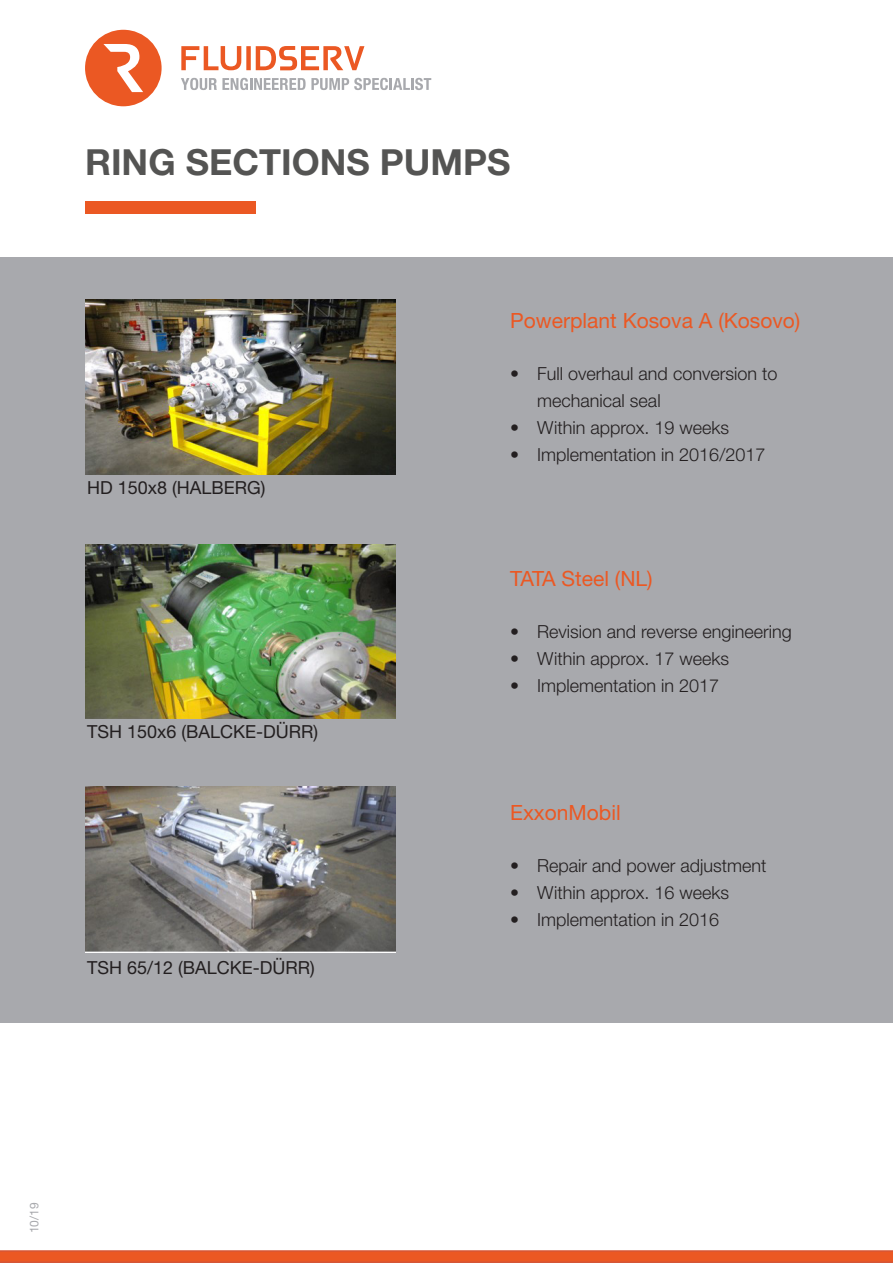
<style>
.page{position:relative;width:893px;height:1263px;background:#fff}
.page>*{position:absolute;margin:0;border:0;box-sizing:border-box;transform-origin:0 0}
.t1{font:700 36px "Helvetica Neue LT Pro";color:#545453}
.t2{font:21px "Helvetica Neue LT Pro";color:#eb5823}
.t3{font:300 18px/27px "Helvetica Neue LT Pro";color:#231f20}
.t4{font:18px "Helvetica Neue LT Pro";color:#231f20}
.t5{font:12px "Helvetica Neue LT Pro";color:#a8a9ad}
</style>
<div class="page">
<div style="left:0;top:257px;width:893px;height:766px;background:#a8a9ad"></div>
<svg style="left:0;top:1250px;width:893px;height:13px"></svg>
<div style="left:85px;top:202px;width:170px;height:12px;background:#eb5823"></div>
<div style="left:85px;top:30px;width:77px;height:76px;background:#eb5823;border-radius:50%"></div>
<svg style="left:103px;top:44px;width:40px;height:48px"></svg>
<svg style="left:181px;top:78px;width:250px;height:12px"></svg>
<div style="left:246px;top:46px;width:5px;height:24px;background:#eb5823"></div>
<svg style="left:181px;top:46px;width:60px;height:24px"></svg>
<svg style="left:256px;top:46px;width:108px;height:24px"></svg>
<img style="left:85px;top:300px;width:310px;height:174px">
<img style="left:85px;top:544px;width:310px;height:175px">
<img style="left:85px;top:787px;width:310px;height:165px">
<h1 class="t1" style="left:85px;top:139px;width:427px">RING SECTIONS PUMPS</h1>
<p class="t4" style="left:87px;top:476px;width:180px">HD 150x8 (HALBERG)</p>
<p class="t4" style="left:87px;top:720px;width:233px">TSH 150x6 (BALCKE-DÜRR)</p>
<p class="t4" style="left:87px;top:956px;width:229px">TSH 65/12 (BALCKE-DÜRR)</p>
<p class="t2" style="left:510px;top:307px;width:292px">Powerplant Kosova A (Kosovo)</p>
<p class="t3" style="left:537px;top:360px;width:242px;text-indent:-27px">• Full overhaul and conversion to mechanical seal</p>
<p class="t3" style="left:510px;top:414px;width:220px">• Within approx. 19 weeks</p>
<p class="t3" style="left:510px;top:441px;width:257px">• Implementation in 2016/2017</p>
<p class="t2" style="left:510px;top:565px;width:144px">TATA Steel (NL)</p>
<p class="t3" style="left:510px;top:618px;width:283px">• Revision and reverse engineering</p>
<p class="t3" style="left:510px;top:645px;width:220px">• Within approx. 17 weeks</p>
<p class="t3" style="left:510px;top:672px;width:211px">• Implementation in 2017</p>
<p class="t2" style="left:510px;top:799px;width:112px">ExxonMobil</p>
<p class="t3" style="left:510px;top:852px;width:258px">• Repair and power adjustment</p>
<p class="t3" style="left:510px;top:879px;width:220px">• Within approx. 16 weeks</p>
<p class="t3" style="left:510px;top:906px;width:211px">• Implementation in 2016</p>
<p class="t5" style="left:27px;top:1233px;width:32px;rotate:-90deg">10/19</p>
</div>
